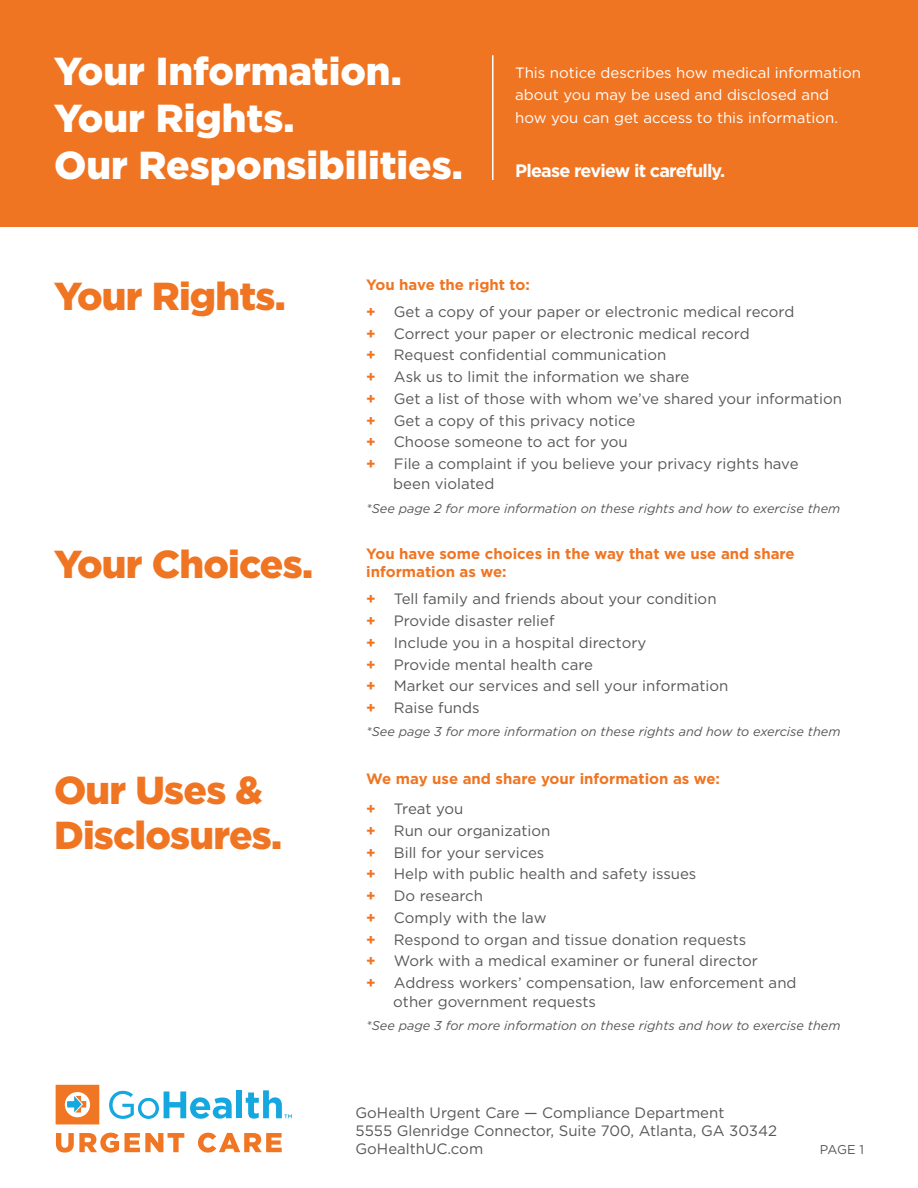
<style>
.page{position:relative;width:918px;height:1188px;background:#fff}
.page>*{position:absolute;margin:0;border:0;box-sizing:border-box;transform-origin:0 0}
.t1{font:900 39px "Gotham HTF";color:#fff}
.t2{font:900 39px/45px "Gotham HTF";letter-spacing:-.02em;color:#f07523}
.t3{font:700 18px "Gotham HTF";letter-spacing:-.045em;color:#fff}
.t4{font:15px/18px "Gotham HTF";color:#555759}
.t5{font:700 15px/18px "Gotham HTF";color:#f07523}
.t6{font:15px/22.5px "Gotham HTF";color:#fff}
.t7{font:italic 12.75px "Gotham HTF";color:#555759}
.t8{font:12.75px "Gotham HTF";color:#555759}
.s1{font-weight:700;color:#f07523}
</style>
<div class="page">
<svg style="left:56px;top:1133px;width:63px;height:20px"></svg>
<svg style="left:125px;top:1133px;width:59px;height:19px"></svg>
<svg style="left:198px;top:1133px;width:84px;height:20px"></svg>
<svg style="left:109px;top:1091px;width:123px;height:28px"></svg>
<div style="left:236px;top:1090px;width:6px;height:28px;background:#15a7e0"></div>
<svg style="left:246px;top:1090px;width:46px;height:29px"></svg>
<svg style="left:56px;top:1085px;width:43px;height:39px;background:#e59359"></svg>
<div style="left:0;top:0;width:918px;height:226px;background:#f07523"></div>
<hr style="left:492px;top:55px;width:2px;height:125px;background:#fff">
<p class="t1" style="left:54px;top:49px;width:349px">Your Information.</p>
<p class="t1" style="left:54px;top:96px;width:242px">Your Rights.</p>
<p class="t1" style="left:54px;top:142px;width:411px">Our Responsibilities.</p>
<p class="t6" style="left:515px;top:61px;width:347px">This notice describes how medical information about you may be used and disclosed and how you can get access to this information.</p>
<p class="t3" style="left:515px;top:161px;width:212px">Please review it carefully.</p>
<p class="t2" style="left:54px;top:273px;width:233px">Your Rights.</p>
<p class="t2" style="left:54px;top:541px;width:261px">Your Choices.</p>
<p class="t2" style="left:54px;top:767px;width:230px">Our Uses &amp;<br>Disclosures.</p>
<p class="t5" style="left:366px;top:275px;width:165px">You have the right to:</p>
<p class="t4" style="left:366px;top:302px;width:430px"><span class="s1">+</span> Get a copy of your paper or electronic medical record</p>
<p class="t4" style="left:366px;top:324px;width:385px"><span class="s1">+</span> Correct your paper or electronic medical record</p>
<p class="t4" style="left:366px;top:346px;width:302px"><span class="s1">+</span> Request confidential communication</p>
<p class="t4" style="left:366px;top:368px;width:325px"><span class="s1">+</span> Ask us to limit the information we share</p>
<p class="t4" style="left:366px;top:389px;width:477px"><span class="s1">+</span> Get a list of those with whom we’ve shared your information</p>
<p class="t4" style="left:366px;top:411px;width:270px"><span class="s1">+</span> Get a copy of this privacy notice</p>
<p class="t4" style="left:366px;top:433px;width:263px"><span class="s1">+</span> Choose someone to act for you</p>
<p class="t4" style="left:393px;top:454px;width:407px;line-height:19.5px;text-indent:-27px"><span class="s1">+</span> File a complaint if you believe your privacy rights have been violated</p>
<p class="t7" style="left:366px;top:501px;width:476px">*See page 2 for more information on these rights and how to exercise them</p>
<p class="t5" style="left:366px;top:545px;width:430px">You have some choices in the way that we use and share information as we:</p>
<p class="t4" style="left:366px;top:590px;width:352px"><span class="s1">+</span> Tell family and friends about your condition</p>
<p class="t4" style="left:366px;top:612px;width:190px"><span class="s1">+</span> Provide disaster relief</p>
<p class="t4" style="left:366px;top:633px;width:282px"><span class="s1">+</span> Include you in a hospital directory</p>
<p class="t4" style="left:366px;top:655px;width:228px"><span class="s1">+</span> Provide mental health care</p>
<p class="t4" style="left:366px;top:677px;width:364px"><span class="s1">+</span> Market our services and sell your information</p>
<p class="t4" style="left:366px;top:699px;width:115px"><span class="s1">+</span> Raise funds</p>
<p class="t7" style="left:366px;top:725px;width:476px">*See page 3 for more information on these rights and how to exercise them</p>
<p class="t5" style="left:366px;top:770px;width:355px">We may use and share your information as we:</p>
<p class="t4" style="left:366px;top:800px;width:99px"><span class="s1">+</span> Treat you</p>
<p class="t4" style="left:366px;top:821px;width:186px"><span class="s1">+</span> Run our organization</p>
<p class="t4" style="left:366px;top:843px;width:180px"><span class="s1">+</span> Bill for your services</p>
<p class="t4" style="left:366px;top:865px;width:332px"><span class="s1">+</span> Help with public health and safety issues</p>
<p class="t4" style="left:366px;top:887px;width:118px"><span class="s1">+</span> Do research</p>
<p class="t4" style="left:366px;top:908px;width:182px"><span class="s1">+</span> Comply with the law</p>
<p class="t4" style="left:366px;top:930px;width:382px"><span class="s1">+</span> Respond to organ and tissue donation requests</p>
<p class="t4" style="left:366px;top:952px;width:393px"><span class="s1">+</span> Work with a medical examiner or funeral director</p>
<p class="t4" style="left:366px;top:974px;width:432px"><span class="s1">+</span> Address workers’ compensation, law enforcement and</p>
<p class="t4" style="left:393px;top:992px;width:204px">other government requests</p>
<p class="t7" style="left:366px;top:1019px;width:476px">*See page 3 for more information on these rights and how to exercise them</p>
<p class="t4" style="left:356px;top:1104px;width:423px">GoHealth Urgent Care — Compliance Department<br>5555 Glenridge Connector, Suite 700, Atlanta, GA 30342<br>GoHealthUC.com</p>
<p class="t8" style="left:820px;top:1143px;width:46px">PAGE 1</p>
</div>
